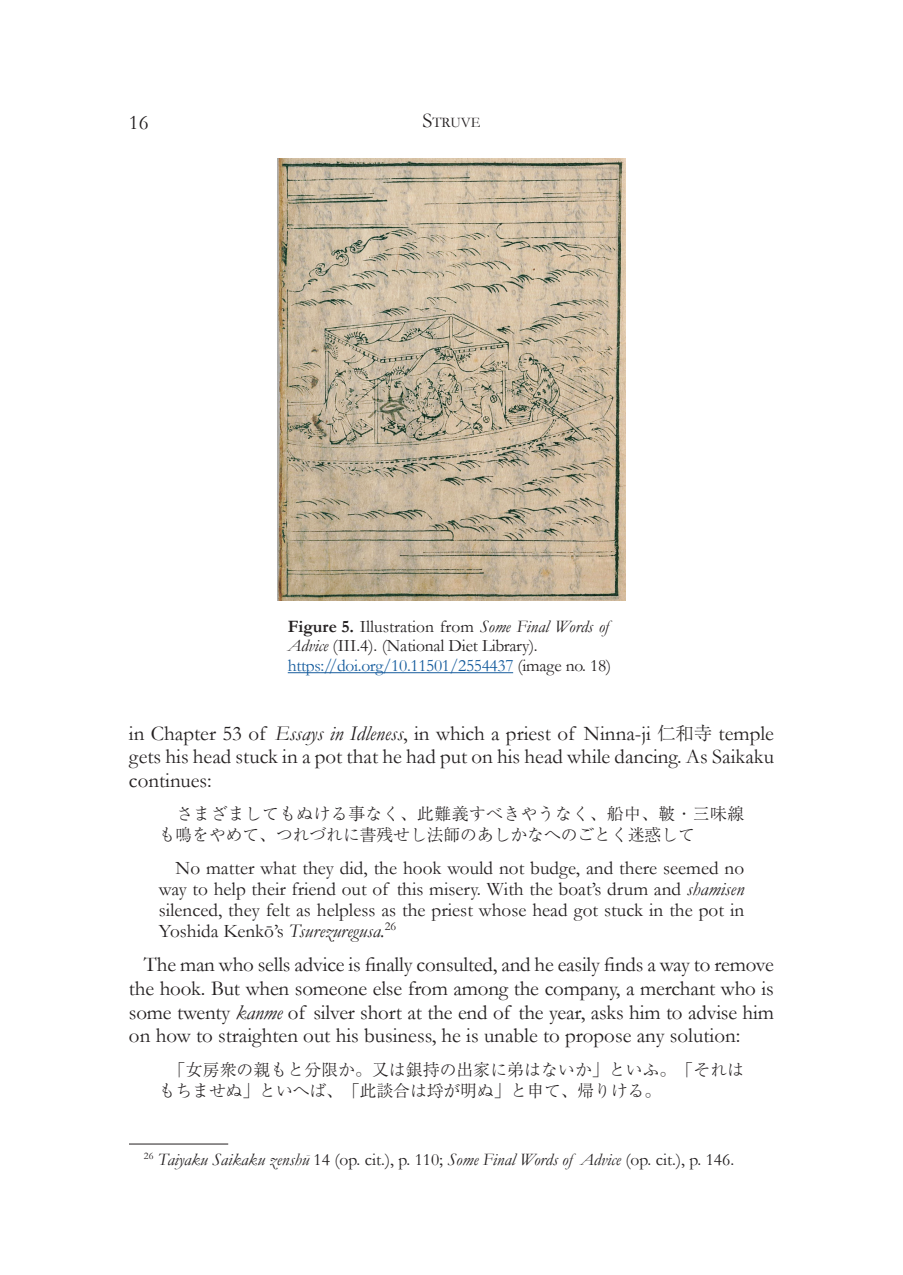
<style>
.page{position:relative;width:903px;height:1275px;background:#fff}
.page>*{position:absolute;margin:0;border:0;box-sizing:border-box;transform-origin:0 0}
.t1{font:21px/23.6px "Garamond";color:#231f20;text-align:justify}
.t2{font:19.25px/21px "Garamond";color:#231f20;text-align:justify}
.t3{font:17.5px/19.9px "Garamond";letter-spacing:-.01em;color:#231f20}
.t4{font:italic 17.5px "Garamond";color:#231f20}
.t5{font:300 16.8px/21px "Ryumin Pr 6 N";letter-spacing:.01em;color:#231f20}
.t6{font:14.7px "Garamond";color:#231f20}
.s1{font-size:21px}
.s2{font-weight:700}
.s3{font-style:italic}
.s4{color:#175d9e}
.s5{font-family:"Ryumin Pr 6 N";font-weight:300;font-size:18.2px}
.s6{font-style:normal}
</style>
<div class="page">
<hr style="left:129px;top:1144px;width:99px;height:1px;background:#231f20">
<hr style="left:288px;top:672px;width:225px;height:1px;background:#175d9e">
<img style="left:278px;top:159px;width:347px;height:441px">
<p class="t1" style="left:129px;top:110px;width:21px">16</p>
<p class="t6" style="left:422px;top:112px;width:60px"><span class="s1">S</span>TRUVE</p>
<p class="t3" style="left:288px;top:616px;width:325px"><span class="s2">Figure 5.</span> Illustration from <span class="s3">Some Final Words of<br>Advice</span> (III.4). (National Diet Library). <span class="s4">https://doi.org/10.11501/2554437</span> (image no. 18)</p>
<p class="t1" style="left:129px;top:721px;width:646px">in Chapter 53 of <span class="s3">Essays in Idleness</span>, in which a priest of Ninna-ji <span class="s5">仁和寺</span> temple gets his head stuck in a pot that he had put on his head while dancing. As Saikaku continues:</p>
<p class="t5" style="left:159px;top:803px;width:587px">　さまざましてもぬける事なく、此難義すべきやうなく、船中、鞁・三味線も鳴をやめて、つれづれに書残せし法師のあしかなへのごとく迷惑して</p>
<p class="t2" style="left:159px;top:856px;width:587px;text-indent:17px">No matter what they did, the hook would not budge, and there seemed no way to help their friend out of this misery. With the boat’s drum and <span class="s3">shamisen </span>silenced, they felt as helpless as the priest whose head got stuck in the pot in Yoshida Kenkō’s <span class="s3">Tsurezuregusa.</span><sup>26</sup></p>
<p class="t1" style="left:129px;top:952px;width:646px;text-indent:15px">The man who sells advice is finally consulted, and he easily finds a way to remove the hook. But when someone else from among the company, a merchant who is some twenty <span class="s3">kanme</span> of silver short at the end of the year, asks him to advise him on how to straighten out his business, he is unable to propose any solution:</p>
<p class="t5" style="left:159px;top:1058px;width:587px">　「女房衆の親もと分限か。又は銀持の出家に弟はないか」といふ。「それはもちませぬ」といへば、「此談合は埒が明ぬ」と申て、帰りける。</p>
<p class="t4" style="left:144px;top:1148px;width:592px"><sup>26</sup> Taiyaku Saikaku zenshū <span class="s6">14 (op. cit.), p. 110;</span> Some Final Words of Advice <span class="s6">(op. cit.), p. 146.</span></p>
</div>
